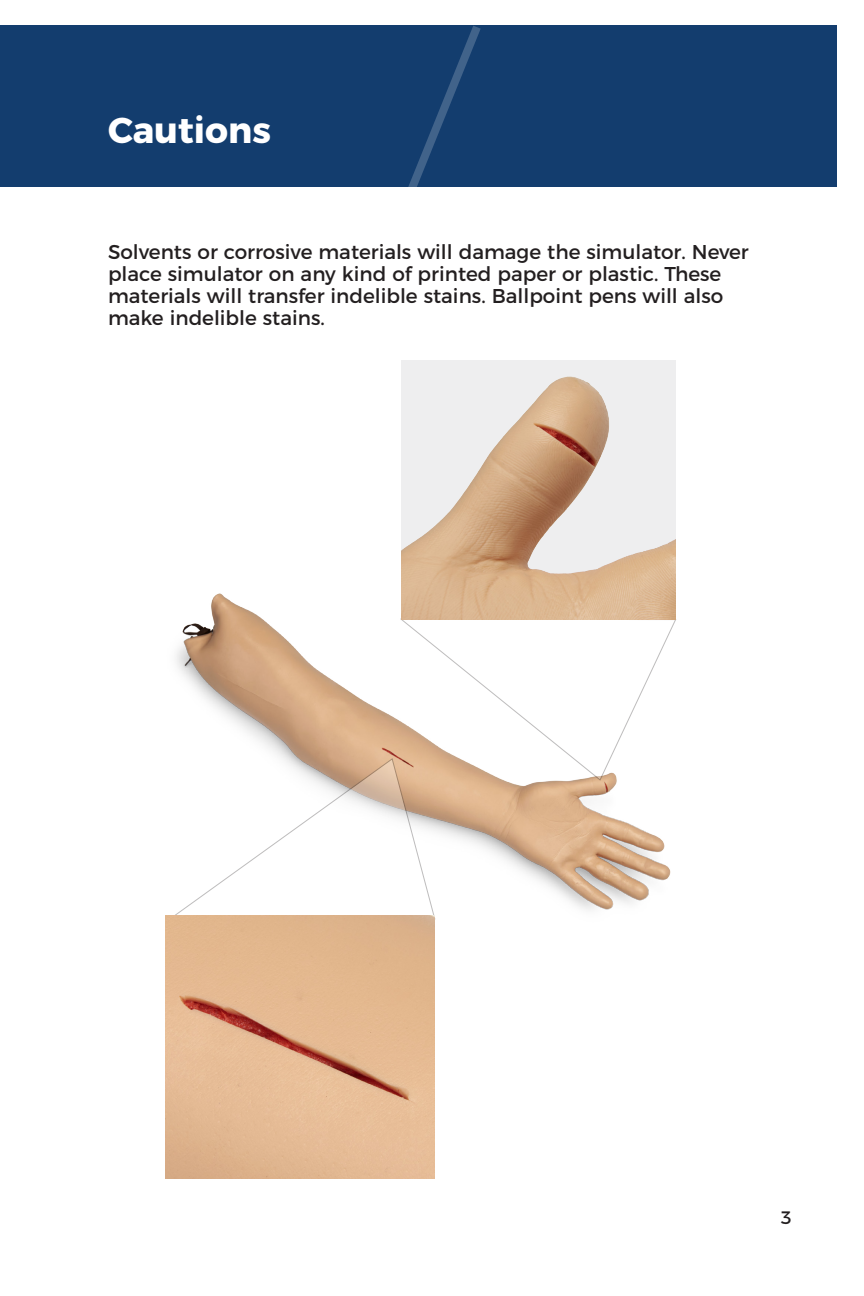
<style>
.page{position:relative;width:864px;height:1296px;background:#fff}
.page>*{position:absolute;margin:0;border:0;box-sizing:border-box;transform-origin:0 0}
.t1{font:700 36px "Montserrat";color:#fff}
.t2{font:20px/22px "Montserrat";color:#231f20}
.t3{font:18px "Montserrat";color:#231f20}
</style>
<div class="page">
<div style="left:0;top:25px;width:45px;height:162px;background:#133d6e"></div>
<div style="left:27px;top:25px;width:810px;height:162px;background:#133d6e"></div>
<svg style="left:408px;top:26px;width:73px;height:161px"></svg>
<svg style="left:175px;top:619px;width:501px;height:300px"></svg>
<img style="left:401px;top:360px;width:275px;height:260px">
<img style="left:166px;top:915px;width:269px;height:263px">
<p class="t1" style="left:108px;top:100px;width:165px">Cautions</p>
<p class="t2" style="left:108px;top:239px;width:642px">Solvents or corrosive materials will damage the simulator. Never place simulator on any kind of printed paper or plastic. These materials will transfer indelible stains. Ballpoint pens will also make indelible stains.</p>
<p class="t3" style="left:781px;top:1203px;width:13px">3</p>
</div>
